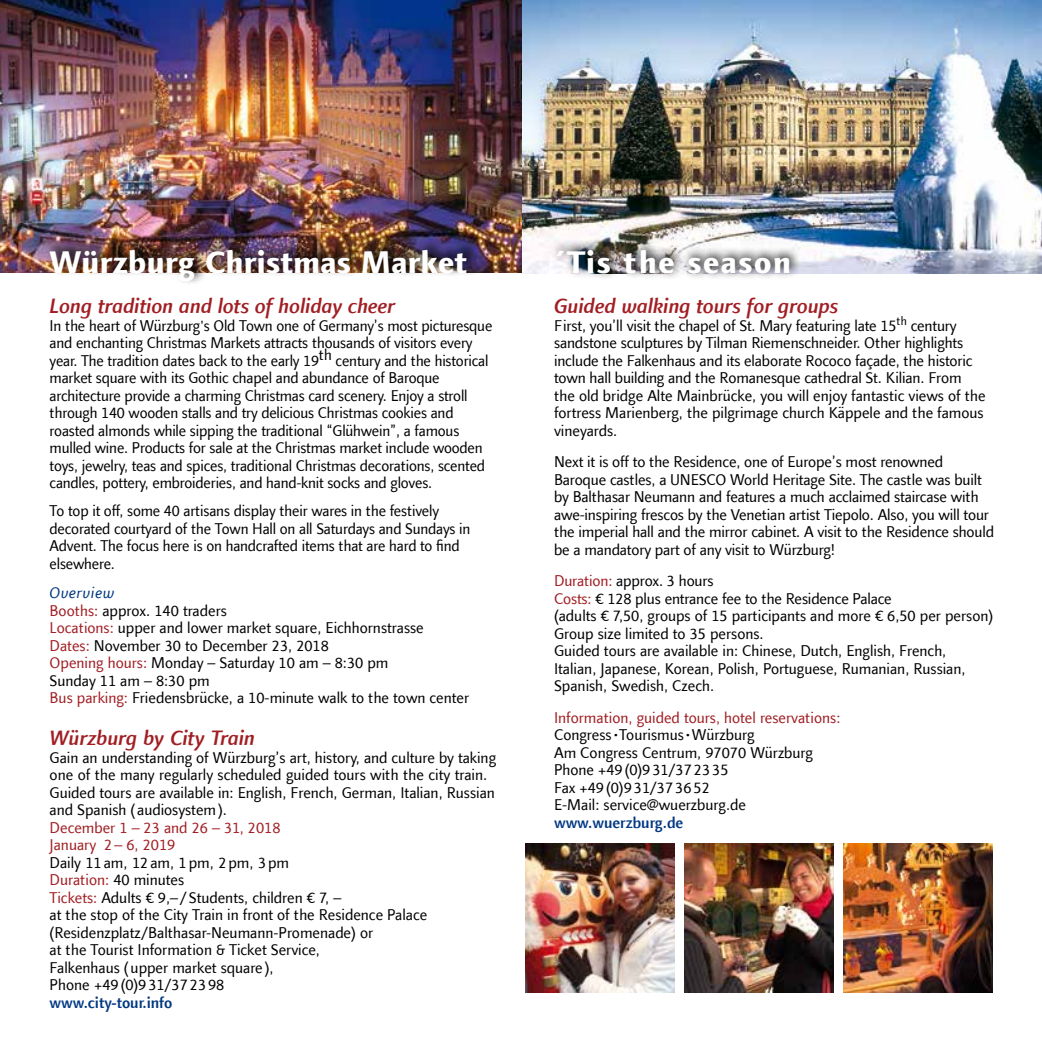
<style>
.page{position:relative;width:1042px;height:1042px;background:#fff}
.page>*{position:absolute;margin:0;border:0;box-sizing:border-box;transform-origin:0 0}
.t1{font:800 31.5px "Finnegan LT Com";letter-spacing:.01em;color:#fff}
.t2{font:800 31.5px "Finnegan LT Com";letter-spacing:.05em;color:#fff}
.t3{font:italic 500 21px "Finnegan LT Com";letter-spacing:-.005em;color:#a11e23}
.t4{font:15.75px/17.5px "Finnegan LT Com";letter-spacing:-.01em;color:#000}
.t5{font:15.75px/17.5px "Finnegan LT Com";color:#a11e23}
.t6{font:500 15.75px "Finnegan LT Com";color:#003882}
.s1{font-style:italic;color:#003882}
.s2{color:#a11e23}
.s3{font-weight:700}
</style>
<div class="page">
<img style="left:522px;top:0;width:520px;height:273px">
<img style="left:0;top:0;width:522px;height:273px">
<img style="left:551px;top:238px;width:250px;height:40px">
<img style="left:46px;top:236px;width:434px;height:47px">
<img style="left:843px;top:843px;width:149px;height:149px">
<img style="left:526px;top:843px;width:149px;height:149px">
<img style="left:685px;top:843px;width:148px;height:149px">
<h1 class="t1" style="left:50px;top:244px;width:419px">Würzburg Christmas Market</h1>
<h1 class="t2" style="left:556px;top:244px;width:237px">´Tis the season</h1>
<h2 class="t3" style="left:50px;top:293px;width:347px">Long tradition and lots of holiday cheer</h2>
<p class="t4" style="left:50px;top:317px;width:444px">In the heart of Würzburg's Old Town one of Germany’s most picturesque and enchanting Christmas Markets attracts thousands of visitors every year. The tradition dates back to the early 19th century and the historical market square with its Gothic chapel and abundance of Baroque architecture provide a charming Christmas card scenery. Enjoy a stroll through 140 wooden stalls and try delicious Christmas cookies and roasted almonds while sipping the traditional “Glühwein”, a famous mulled wine. Products for sale at the Christmas market include wooden toys, jewelry, teas and spices, traditional Christmas decorations, scented candles, pottery, embroideries, and hand-knit socks and gloves.</p>
<p class="t4" style="left:50px;top:502px;width:422px">To top it off, some 40 artisans display their wares in the festively decorated courtyard of the Town Hall on all Saturdays and Sundays in Advent. The focus here is on handcrafted items that are hard to find elsewhere.</p>
<p class="t4" style="left:50px;top:584px;width:421px"><span class="s1">Overview<br></span><span class="s2">Booths:</span> approx. 140 traders<br><span class="s2">Locations:</span> upper and lower market square, Eichhornstrasse<br><span class="s2">Dates:</span> November 30 to December 23, 2018<br><span class="s2">Opening hours:</span> Monday – Saturday 10 am – 8:30 pm<br>Sunday 11 am – 8:30 pm<br><span class="s2">Bus parking:</span> Friedensbrücke, a 10-minute walk to the town center</p>
<h2 class="t3" style="left:50px;top:726px;width:207px">Würzburg by City Train</h2>
<p class="t4" style="left:50px;top:749px;width:448px">Gain an understanding of Würzburg’s art, history, and culture by taking one of the many regularly scheduled guided tours with the city train.<br>Guided tours are available in: English, French, German, Italian, Russian and Spanish ( audiosystem).</p>
<p class="t5" style="left:50px;top:819px;width:232px">December 1 – 23 and 26 – 31, 2018<br>January 2– 6, 2019</p>
<p class="t4" style="left:50px;top:854px;width:379px">Daily 11am, 12am, 1pm, 2pm, 3pm<br><span class="s2">Duration:</span> 40 minutes<br><span class="s2">Tickets:</span> Adults € 9,–/Students, children € 7, –<br>at the stop of the City Train in front of the Residence Palace (Residenzplatz/Balthasar-Neumann-Promenade) or<br>at the Tourist Information &amp; Ticket Service,<br>Falkenhaus (upper market square ),<br>Phone +49(0)931/372398</p>
<p class="t6" style="left:50px;top:993px;width:124px">www.city-tour.info</p>
<h2 class="t3" style="left:554px;top:293px;width:286px">Guided walking tours for groups</h2>
<p class="t4" style="left:554px;top:317px;width:433px">First, you’ll visit the chapel of St. Mary featuring late 15<sup>th</sup> century sandstone sculptures by Tilman Riemenschneider. Other highlights include the Falkenhaus and its elaborate Rococo façade, the historic town hall building and the Romanesque cathedral St. Kilian. From the old bridge Alte Mainbrücke, you will enjoy fantastic views of the fortress Marienberg, the pilgrimage church Käppele and the famous vineyards.</p>
<p class="t4" style="left:554px;top:453px;width:441px">Next it is off to the Residence, one of Europe’s most renowned Baroque castles, a UNESCO World Heritage Site. The castle was built by Balthasar Neumann and features a much acclaimed staircase with awe-inspiring frescos by the Venetian artist Tiepolo. Also, you will tour the imperial hall and the mirror cabinet. A visit to the Residence should be a mandatory part of any visit to Würzburg!</p>
<p class="t4" style="left:554px;top:572px;width:441px"><span class="s2">Duration:</span> approx. 3 hours<br><span class="s2">Costs:</span> € 128 plus entrance fee to the Residence Palace<br>(adults € 7,50, groups of 15 participants and more € 6,50 per person)<br>Group size limited to 35 persons.<br>Guided tours are available in: Chinese, Dutch, English, French,<br>Italian, Japanese, Korean, Polish, Portuguese, Rumanian, Russian, Spanish, Swedish, Czech.</p>
<p class="t4" style="left:554px;top:709px;width:288px"><span class="s2">Information, guided tours, hotel reservations:<br></span>Congress<span class="s3">·</span>Tourismus<span class="s3">·</span>Würzburg<br>Am Congress Centrum, 97070 Würzburg<br>Phone +49(0)931/372335<br>Fax +49(0)931/373652<br>E-Mail: service@wuerzburg.de</p>
<p class="t6" style="left:554px;top:813px;width:131px">www.wuerzburg.de</p>
</div>
